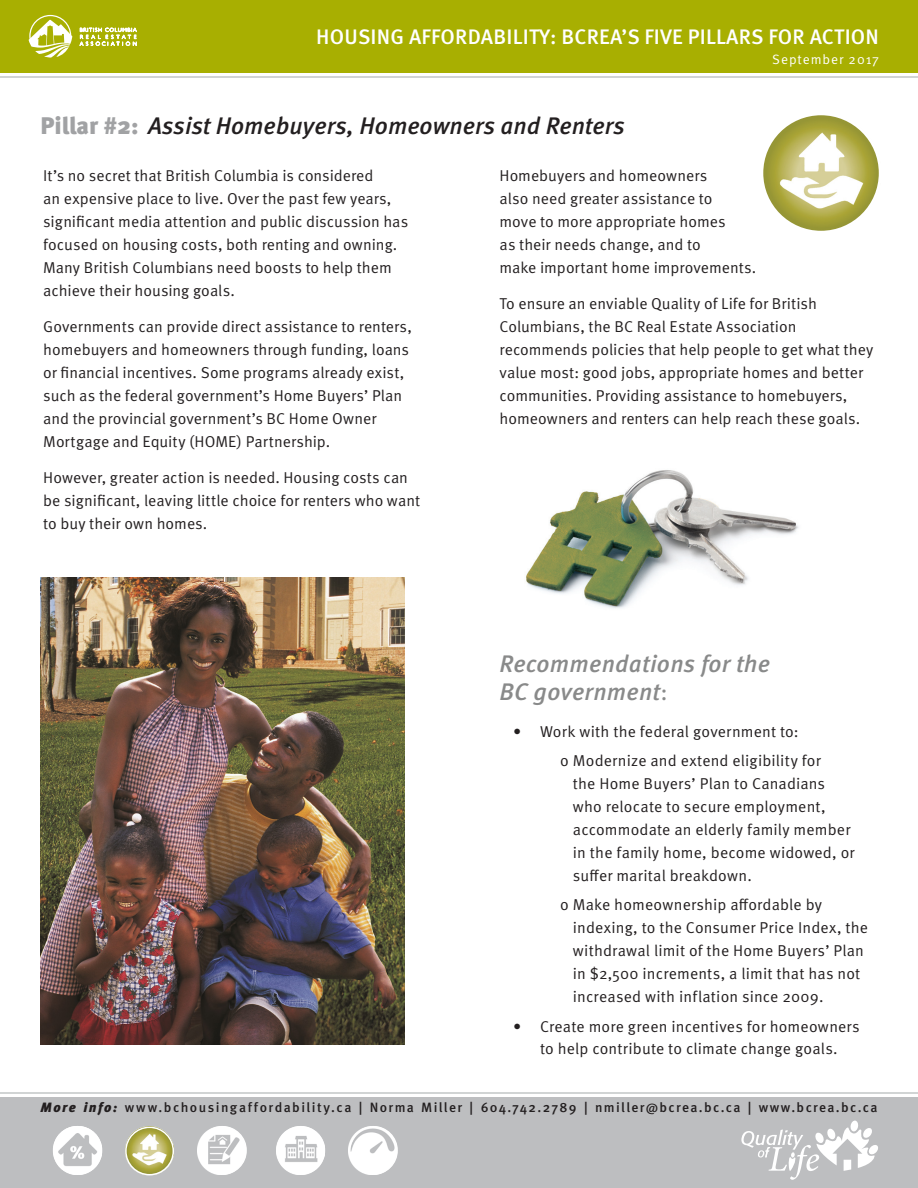
<style>
.page{position:relative;width:918px;height:1188px;background:#fff}
.page>*{position:absolute;margin:0;border:0;box-sizing:border-box;transform-origin:0 0}
.t1{font:italic 500 24px "Meta OT";color:#231f20}
.black_bullets{font:italic 500 24px/28.5px "Meta OT";letter-spacing:.01em;color:#898a8a}
.t2{font:500 21px "Meta OT";letter-spacing:.01em;color:#fff}
.black_bullets-2{font:15.75px/22.8px "Meta OT Norm";letter-spacing:.005em;color:#231f20}
.t3{font:500 13.5px "Meta OT";letter-spacing:.1em;color:#231f20}
.t4{font:13.5px "Meta OT Norm";letter-spacing:.07em;color:#fff}
.s1{font-weight:900;font-style:normal;color:#a1a2a4}
.s2{font-family:"Meta OT Norm";font-weight:400;font-style:normal}
.s3{font-weight:900;font-style:italic}
</style>
<div class="page">
<hr style="left:0;top:1092px;width:918px;height:2px;background:#d1d4d4">
<div style="left:0;top:0;width:918px;height:73px;background:#a8af01"></div>
<svg style="left:80px;top:28px;width:57px;height:18px"></svg>
<svg style="left:28px;top:15px;width:44px;height:43px"></svg>
<div style="left:0;top:1098px;width:918px;height:90px;background:#bdbec0"></div>
<img style="left:349px;top:1127px;width:47px;height:47px">
<img style="left:276px;top:1127px;width:48px;height:47px">
<img style="left:126px;top:1127px;width:47px;height:47px">
<img style="left:53px;top:1127px;width:48px;height:47px">
<img style="left:198px;top:1127px;width:47px;height:47px">
<hr style="left:0;top:76px;width:918px;height:2px;background:#d1d4d4">
<svg style="left:741px;top:1121px;width:137px;height:59px"></svg>
<img style="left:764px;top:116px;width:114px;height:114px">
<img style="left:526px;top:470px;width:273px;height:139px">
<img style="left:41px;top:578px;width:364px;height:467px">
<div style="left:125px;top:1127px;width:49px;height:48px;border:2px solid #fff;border-radius:50%"></div>
<div style="left:760px;top:112px;width:122px;height:122px;border:3px solid #fff;border-radius:50%"></div>
<div style="left:349px;top:1126px;width:49px;height:49px;border:2px solid #fff;border-radius:50%"></div>
<div style="left:198px;top:1126px;width:49px;height:49px;border:2px solid #fff;border-radius:50%"></div>
<div style="left:53px;top:1126px;width:49px;height:49px;border:2px solid #fff;border-radius:50%"></div>
<div style="left:276px;top:1126px;width:49px;height:49px;border:2px solid #fff;border-radius:50%"></div>
<p class="t2" style="left:316px;top:24px;width:564px">HOUSING AFFORDABILITY: BCREA’S FIVE PILLARS FOR ACTION</p>
<p class="t4" style="left:772px;top:51px;width:108px">September 2017</p>
<p class="t1" style="left:40px;top:112px;width:586px"><span class="s1">Pillar #2:</span> Assist Homebuyers, Homeowners and Renters</p>
<p class="black_bullets-2" style="left:43px;top:165px;width:367px">It’s no secret that British Columbia is considered<br>an expensive place to live. Over the past few years, significant media attention and public discussion has focused on housing costs, both renting and owning.<br>Many British Columbians need boosts to help them achieve their housing goals.</p>
<p class="black_bullets-2" style="left:43px;top:316px;width:370px">Governments can provide direct assistance to renters, homebuyers and homeowners through funding, loans or financial incentives. Some programs already exist, such as the federal government’s Home Buyers’ Plan and the provincial government’s BC Home Owner Mortgage and Equity (HOME) Partnership.</p>
<p class="black_bullets-2" style="left:43px;top:466px;width:378px">However, greater action is needed. Housing costs can be significant, leaving little choice for renters who want to buy their own homes.</p>
<p class="black_bullets-2" style="left:500px;top:165px;width:258px">Homebuyers and homeowners<br>also need greater assistance to<br>move to more appropriate homes<br>as their needs change, and to<br>make important home improvements.</p>
<p class="black_bullets-2" style="left:500px;top:293px;width:375px">To ensure an enviable Quality of Life for British Columbians, the BC Real Estate Association recommends policies that help people to get what they value most: good jobs, appropriate homes and better communities. Providing assistance to homebuyers, homeowners and renters can help reach these goals.</p>
<p class="black_bullets" style="left:500px;top:650px;width:272px">Recommendations for the<br>BC government<span class="s2">:</span></p>
<p class="black_bullets-2" style="left:513px;top:720px;width:287px">• Work with the federal government to:</p>
<p class="black_bullets-2" style="left:560px;top:750px;width:262px">o Modernize and extend eligibility for</p>
<p class="black_bullets-2" style="left:573px;top:773px;width:283px">the Home Buyers’ Plan to Canadians who relocate to secure employment, accommodate an elderly family member in the family home, become widowed, or suffer marital breakdown.</p>
<p class="black_bullets-2" style="left:560px;top:894px;width:263px">o Make homeownership affordable by</p>
<p class="black_bullets-2" style="left:573px;top:917px;width:297px">indexing, to the Consumer Price Index, the withdrawal limit of the Home Buyers’ Plan in $2,500 increments, a limit that has not increased with inflation since 2009.</p>
<p class="black_bullets-2" style="left:513px;top:1015px;width:348px;text-align:center">• Create more green incentives for homeowners to help contribute to climate change goals.</p>
<p class="t3" style="left:40px;top:1100px;width:838px"><span class="s3">More info:</span> www.bchousingaffordability.ca | Norma Miller | 604.742.2789 | nmiller@bcrea.bc.ca | www.bcrea.bc.ca</p>
</div>
